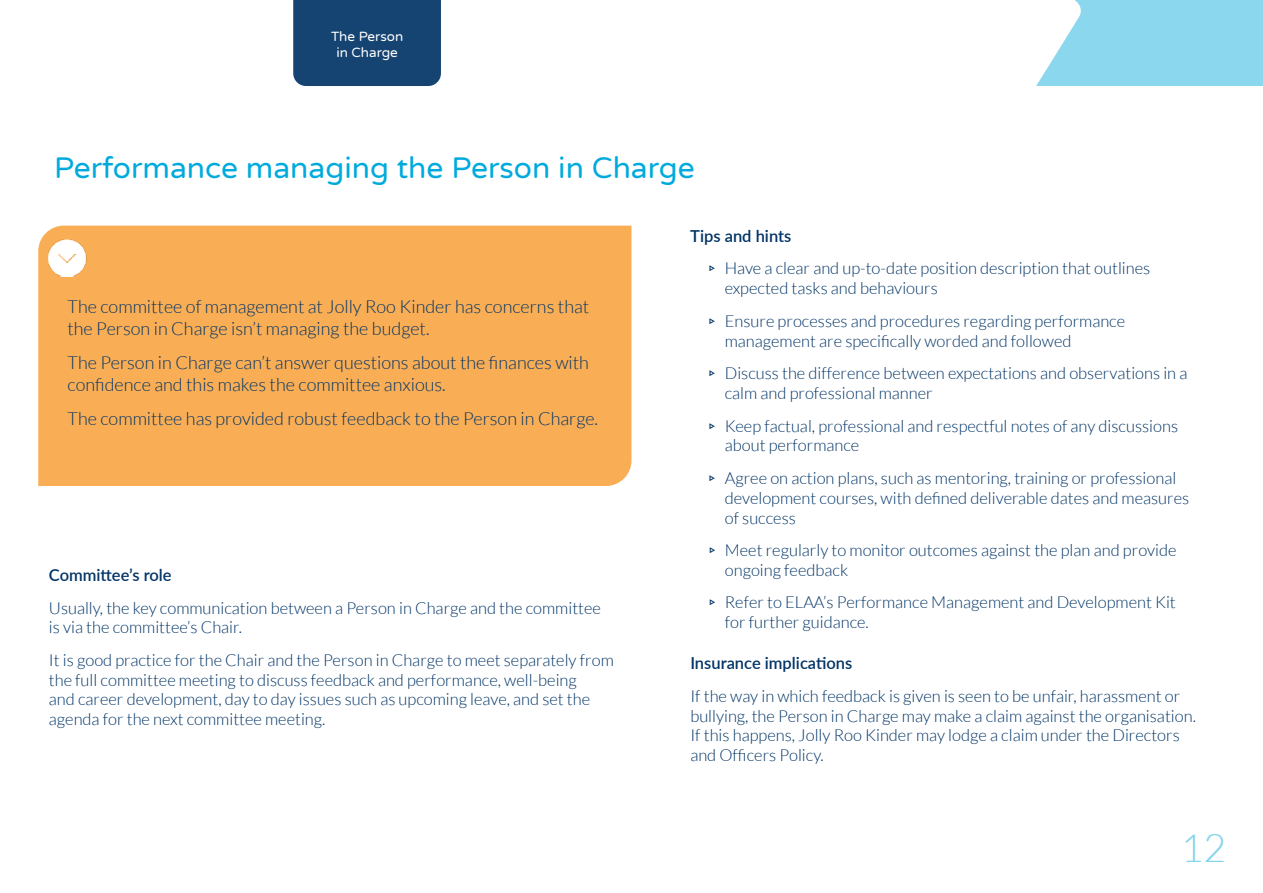
<style>
.page{position:relative;width:1263px;height:893px;background:#fff}
.page>*{position:absolute;margin:0;border:0;box-sizing:border-box;transform-origin:0 0}
.t1{font:300 39px "Lato";color:#80d4ed}
.t2{font:30px "Varela Round";color:#00aadc}
.t3{font:300 18px/21.6px "Lato";color:#036}
.t4{font:300 16.5px/19.8px "Lato";color:#036}
.t5{font:600 16.5px "Lato";color:#036}
.t6{font:13.5px/16.2px "Varela Round";color:#fff;text-align:center}
.s1{font-weight:600}
</style>
<div class="page">
<svg style="left:1036px;top:0;width:227px;height:86px;background:#97dbef"></svg>
<div style="left:38px;top:226px;width:593px;height:260px;background:#f9ae56"></div>
<img style="left:49px;top:240px;width:37px;height:37px">
<div style="left:293px;top:0;width:148px;height:86px;background:#154372"></div>
<p class="t6" style="left:331px;top:28px;width:74px">The Person in Charge</p>
<h2 class="t2" style="left:54px;top:148px;width:642px">Performance managing the Person in Charge</h2>
<p class="t3" style="left:68px;top:296px;width:523px">The committee of management at Jolly Roo Kinder has concerns that the Person in Charge isn’t managing the budget.</p>
<p class="t3" style="left:68px;top:352px;width:523px">The Person in Charge can’t answer questions about the finances with confidence and this makes the committee anxious.</p>
<p class="t3" style="left:68px;top:408px;width:532px">The committee has provided robust feedback to the Person in Charge.</p>
<p class="t5" style="left:49px;top:563px;width:124px">Committee’s role</p>
<p class="t4" style="left:49px;top:598px;width:553px">Usually, the key communication between a Person in Charge and the committee is via the committee’s Chair.</p>
<p class="t4" style="left:49px;top:650px;width:566px">It is good practice for the Chair and the Person in Charge to meet separately from the full committee meeting to discuss feedback and performance, well-being<br>and career development, day to day issues such as upcoming leave, and set the agenda for the next committee meeting.</p>
<p class="t4" style="left:705px;top:220px;width:447px;line-height:32.5px;text-indent:-15px"><span class="s1">Tips and hints<br></span>▹ Have a clear and up-to-date position description that outlines</p>
<p class="t4" style="left:705px;top:272px;width:421px;line-height:32.5px;text-indent:19px">expected tasks and behaviours<br>▹ Ensure processes and procedures regarding performance</p>
<p class="t4" style="left:705px;top:324px;width:484px;line-height:32.5px;text-indent:19px">management are specifically worded and followed<br>▹ Discuss the difference between expectations and observations in a</p>
<p class="t4" style="left:705px;top:377px;width:474px;line-height:32.5px;text-indent:19px">calm and professional manner<br>▹ Keep factual, professional and respectful notes of any discussions</p>
<p class="t4" style="left:705px;top:429px;width:472px;line-height:32.5px;text-indent:19px">about performance<br>▹ Agree on action plans, such as mentoring, training or professional</p>
<p class="t4" style="left:725px;top:488px;width:466px">development courses, with defined deliverable dates and measures of success</p>
<p class="t4" style="left:725px;top:540px;width:453px;text-indent:-20px">▹ Meet regularly to monitor outcomes against the plan and provide ongoing feedback</p>
<p class="t4" style="left:725px;top:593px;width:452px;text-indent:-20px">▹ Refer to ELAA’s Performance Management and Development Kit for further guidance.</p>
<p class="t5" style="left:690px;top:651px;width:164px">Insurance implications</p>
<p class="t4" style="left:690px;top:686px;width:507px">If the way in which feedback is given is seen to be unfair, harassment or bullying, the Person in Charge may make a claim against the organisation.<br>If this happens, Jolly Roo Kinder may lodge a claim under the Directors and Officers Policy.</p>
<h1 class="t1" style="left:1181px;top:827px;width:47px">12</h1>
</div>
